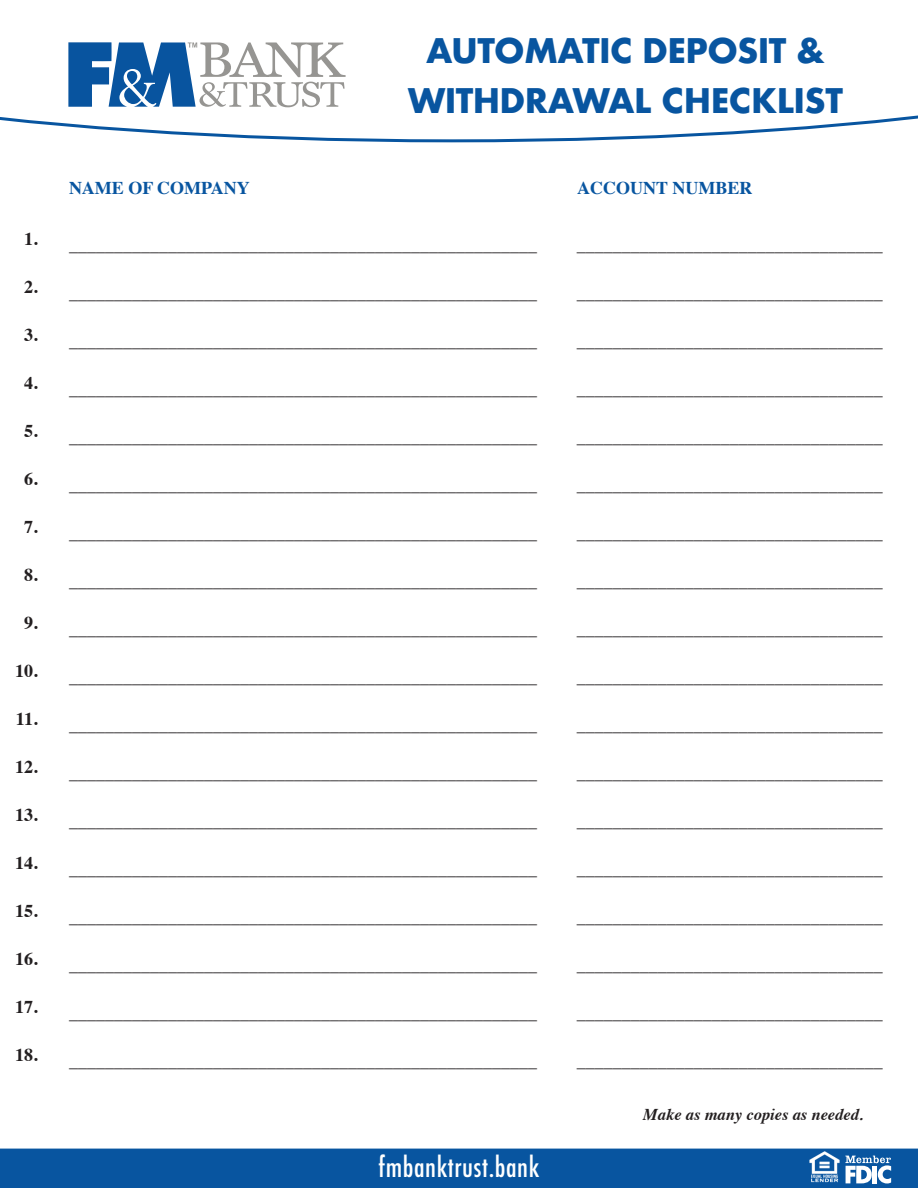
<style>
.page{position:relative;width:918px;height:1188px;background:#fff}
.page>*{position:absolute;margin:0;border:0;box-sizing:border-box;transform-origin:0 0}
.t1{font:700 33px/49.5px "Futura";letter-spacing:-.02em;color:#0855a0;text-align:center}
.t2{font:500 condensed 27px "Futura";letter-spacing:.02em;color:#fff}
.t3{font:18px "Times";color:#231f20}
.t4{font:700 18px "Times";color:#231f20}
.t5{font:700 18px "Times";color:#0855a0}
.t6{font:italic 700 16.5px "Times";color:#231f20}
</style>
<div class="page">
<svg style="left:0;top:42px;width:918px;height:100px"></svg>
<div style="left:0;top:1149px;width:918px;height:39px;background:#0855a0"></div>
<div style="left:872px;top:1166px;width:5px;height:17px;background:#fff"></div>
<img style="left:807px;top:1150px;width:35px;height:34px">
<p class="t4" style="left:24px;top:222px;width:15px">1.</p>
<p class="t4" style="left:24px;top:270px;width:15px">2.</p>
<p class="t4" style="left:24px;top:318px;width:15px">3.</p>
<p class="t4" style="left:24px;top:366px;width:15px">4.</p>
<p class="t4" style="left:24px;top:414px;width:15px">5.</p>
<p class="t4" style="left:24px;top:462px;width:15px">6.</p>
<p class="t4" style="left:24px;top:510px;width:15px">7.</p>
<p class="t4" style="left:24px;top:558px;width:15px">8.</p>
<p class="t4" style="left:24px;top:606px;width:15px">9.</p>
<p class="t4" style="left:15px;top:654px;width:24px">10.</p>
<p class="t4" style="left:16px;top:702px;width:23px">11.</p>
<p class="t4" style="left:15px;top:750px;width:24px">12.</p>
<p class="t4" style="left:15px;top:798px;width:24px">13.</p>
<p class="t4" style="left:15px;top:846px;width:24px">14.</p>
<p class="t4" style="left:15px;top:894px;width:24px">15.</p>
<p class="t4" style="left:15px;top:942px;width:24px">16.</p>
<p class="t4" style="left:15px;top:990px;width:24px">17.</p>
<p class="t4" style="left:15px;top:1038px;width:24px">18.</p>
<p class="t1" style="left:408px;top:26px;width:437px">AUTOMATIC DEPOSIT &amp;<br>WITHDRAWAL CHECKLIST</p>
<p class="t5" style="left:69px;top:171px;width:182px">NAME OF COMPANY</p>
<p class="t5" style="left:577px;top:171px;width:177px">ACCOUNT NUMBER</p>
<p class="t3" style="left:69px;top:228px;width:470px">____________________________________________________</p>
<p class="t3" style="left:577px;top:228px;width:307px">__________________________________</p>
<p class="t3" style="left:69px;top:276px;width:470px">____________________________________________________</p>
<p class="t3" style="left:577px;top:276px;width:307px">__________________________________</p>
<p class="t3" style="left:69px;top:324px;width:470px">____________________________________________________</p>
<p class="t3" style="left:577px;top:324px;width:307px">__________________________________</p>
<p class="t3" style="left:69px;top:372px;width:470px">____________________________________________________</p>
<p class="t3" style="left:577px;top:372px;width:307px">__________________________________</p>
<p class="t3" style="left:69px;top:420px;width:470px">____________________________________________________</p>
<p class="t3" style="left:577px;top:420px;width:307px">__________________________________</p>
<p class="t3" style="left:69px;top:468px;width:470px">____________________________________________________</p>
<p class="t3" style="left:577px;top:468px;width:307px">__________________________________</p>
<p class="t3" style="left:69px;top:516px;width:470px">____________________________________________________</p>
<p class="t3" style="left:577px;top:516px;width:307px">__________________________________</p>
<p class="t3" style="left:69px;top:564px;width:470px">____________________________________________________</p>
<p class="t3" style="left:577px;top:564px;width:307px">__________________________________</p>
<p class="t3" style="left:69px;top:612px;width:470px">____________________________________________________</p>
<p class="t3" style="left:577px;top:612px;width:307px">__________________________________</p>
<p class="t3" style="left:69px;top:660px;width:470px">____________________________________________________</p>
<p class="t3" style="left:577px;top:660px;width:307px">__________________________________</p>
<p class="t3" style="left:69px;top:708px;width:470px">____________________________________________________</p>
<p class="t3" style="left:577px;top:708px;width:307px">__________________________________</p>
<p class="t3" style="left:69px;top:756px;width:470px">____________________________________________________</p>
<p class="t3" style="left:577px;top:757px;width:307px">__________________________________</p>
<p class="t3" style="left:69px;top:804px;width:470px">____________________________________________________</p>
<p class="t3" style="left:577px;top:805px;width:307px">__________________________________</p>
<p class="t3" style="left:69px;top:852px;width:470px">____________________________________________________</p>
<p class="t3" style="left:577px;top:853px;width:307px">__________________________________</p>
<p class="t3" style="left:69px;top:900px;width:470px">____________________________________________________</p>
<p class="t3" style="left:577px;top:901px;width:307px">__________________________________</p>
<p class="t3" style="left:69px;top:948px;width:470px">____________________________________________________</p>
<p class="t3" style="left:577px;top:949px;width:307px">__________________________________</p>
<p class="t3" style="left:69px;top:996px;width:470px">____________________________________________________</p>
<p class="t3" style="left:577px;top:997px;width:307px">__________________________________</p>
<p class="t3" style="left:69px;top:1044px;width:470px">____________________________________________________</p>
<p class="t3" style="left:577px;top:1045px;width:307px">__________________________________</p>
<p class="t6" style="left:643px;top:1099px;width:221px">Make as many copies as needed.</p>
<p class="t2" style="left:379px;top:1149px;width:162px">fmbanktrust.bank</p>
</div>
